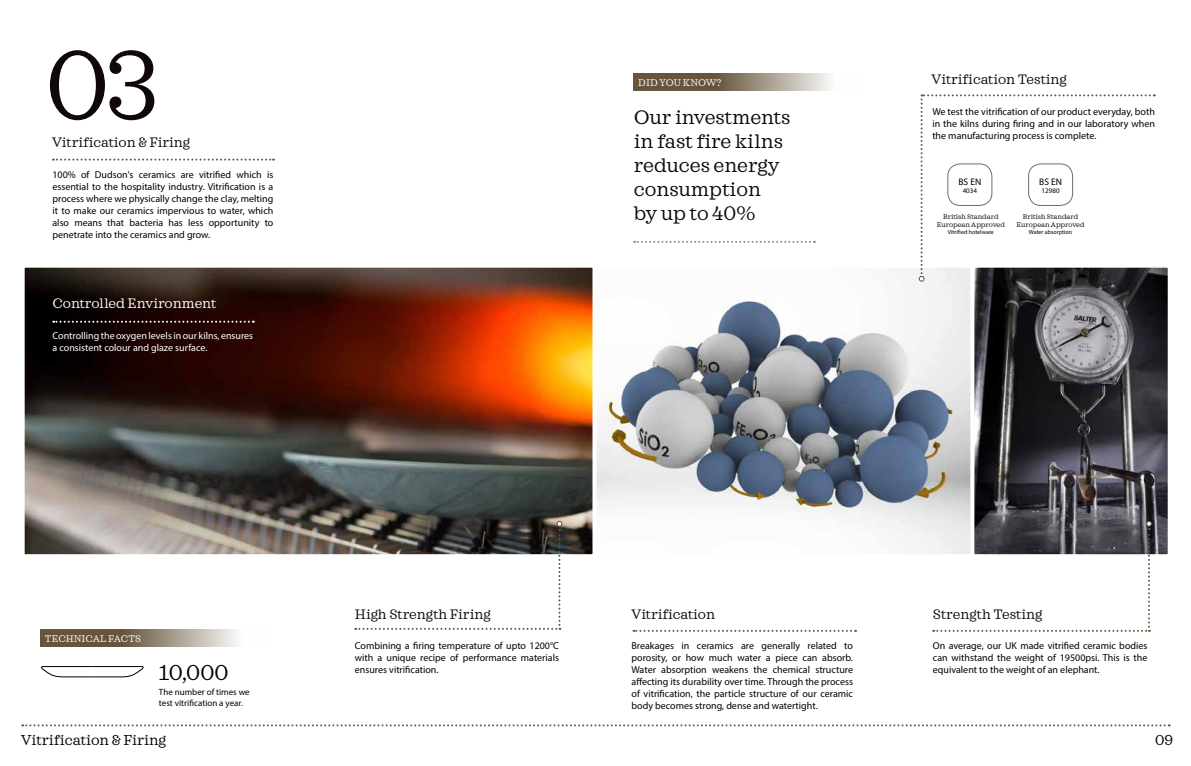
<style>
.page{position:relative;width:1191px;height:766px;background:#fff}
.page>*{position:absolute;margin:0;border:0;box-sizing:border-box;transform-origin:0 0}
.t1{font:100px "Sagona";color:#0f0708}
.t2{font:22px "Sagona";color:#000101}
.t3{font:20px/24px "Sagona";color:#0f0708}
.t4{font:14.7px "Sagona";color:#000}
.t5{font:14px "Sagona";color:#0f0708}
.t6{font:14px "Sagona";color:#fff}
.t7{font:10px/12px "Myriad Pro";color:#010000;text-align:justify}
.t8{font:10px/12px "Myriad Pro";color:#fffffe}
.t9{font:10px "Sagona";color:#fffffe}
.t10{font:9.5px "Myriad Pro";color:#000}
.t11{font:9px/10.8px "Myriad Pro";color:#000005}
.t12{font:7px/8.4px "Sagona";color:#000005;text-align:center}
.t13{font:7px "Myriad Pro";color:#000}
.t14{font:6px "Myriad Pro";color:#000005}
</style>
<div class="page">
<svg style="left:634px;top:73px;width:196px;height:17px;background:#8f8371"></svg>
<img style="left:26px;top:268px;width:565px;height:285px">
<div style="left:23px;top:265px;width:571px;height:291px;border:2px solid #fff"></div>
<svg style="left:53px;top:320px;width:201px;height:2px"></svg>
<img style="left:975px;top:268px;width:191px;height:285px">
<div style="left:972px;top:265px;width:197px;height:291px;border:2px solid #fff"></div>
<img style="left:597px;top:268px;width:372px;height:285px">
<div style="left:594px;top:265px;width:378px;height:291px;border:2px solid #fff"></div>
<svg style="left:633px;top:629px;width:223px;height:2px"></svg>
<svg style="left:918px;top:94px;width:236px;height:187px"></svg>
<svg style="left:933px;top:520px;width:218px;height:111px"></svg>
<svg style="left:355px;top:520px;width:207px;height:109px"></svg>
<svg style="left:634px;top:241px;width:181px;height:2px"></svg>
<svg style="left:53px;top:158px;width:221px;height:2px"></svg>
<svg style="left:22px;top:724px;width:1147px;height:2px"></svg>
<svg style="left:41px;top:666px;width:103px;height:11px"></svg>
<div style="left:947px;top:163px;width:45px;height:43px;border:1px solid #6d6e71;border-radius:12px"></div>
<div style="left:1028px;top:163px;width:45px;height:43px;border:1px solid #6d6e71;border-radius:12px"></div>
<svg style="left:41px;top:629px;width:196px;height:18px;background:#8f8371"></svg>
<h1 class="t1" style="left:45px;top:26px;width:115px">03</h1>
<h3 class="t5" style="left:52px;top:134px;width:140px">Vitrification &amp; Firing</h3>
<p class="t7" style="left:52px;top:168px;width:222px">100% of Dudson's ceramics are vitrified which is essential to the hospitality industry. Vitrification is a process where we physically change the clay, melting it to make our ceramics impervious to water, which also means that bacteria has less opportunity to penetrate into the ceramics and grow.</p>
<h3 class="t6" style="left:52px;top:294px;width:165px">Controlled Environment</h3>
<p class="t8" style="left:52px;top:329px;width:202px">Controlling the oxygen levels in our kilns, ensures a consistent colour and glaze surface.</p>
<p class="t9" style="left:638px;top:76px;width:30px">DID YOU</p>
<p class="t9" style="left:683px;top:76px;width:40px">KNOW?</p>
<h3 class="t3" style="left:634px;top:105px;width:158px">Our investments in fast fire kilns reduces energy consumption<br>by up to 40%</h3>
<h3 class="t5" style="left:931px;top:71px;width:137px">Vitrification Testing</h3>
<p class="t7" style="left:932px;top:106px;width:224px">We test the vitrification of our product everyday, both in the kilns during firing and in our laboratory when the manufacturing process is complete.</p>
<p class="t10" style="left:958px;top:175px;width:24px">BS EN</p>
<p class="t13" style="left:962px;top:186px;width:16px">4034</p>
<p class="t12" style="left:937px;top:212px;width:69px">British Standard<br>European Approved</p>
<p class="t14" style="left:948px;top:228px;width:48px">Vitrified hotelware</p>
<p class="t10" style="left:1039px;top:175px;width:24px">BS EN</p>
<p class="t13" style="left:1041px;top:186px;width:19px">12980</p>
<p class="t12" style="left:1016px;top:212px;width:69px">British Standard<br>European Approved</p>
<p class="t14" style="left:1029px;top:228px;width:45px">Water absorption</p>
<p class="t9" style="left:45px;top:632px;width:97px">TECHNICAL FACTS</p>
<h2 class="t2" style="left:159px;top:659px;width:71px">10,000</h2>
<p class="t11" style="left:159px;top:686px;width:92px">The number of times we test vitrification a year.</p>
<h3 class="t5" style="left:355px;top:605px;width:137px">High Strength Firing</h3>
<p class="t7" style="left:355px;top:639px;width:206px">Combining a firing temperature of upto 1200°C with a unique recipe of performance materials ensures vitrification.</p>
<h3 class="t5" style="left:631px;top:605px;width:85px">Vitrification</h3>
<p class="t7" style="left:631px;top:639px;width:223px">Breakages in ceramics are generally related to porosity, or how much water a piece can absorb.<br>Water absorption weakens the chemical structure affecting its durability over time. Through the process of vitrification, the particle structure of our ceramic body becomes strong, dense and watertight.</p>
<h3 class="t5" style="left:933px;top:605px;width:111px">Strength Testing</h3>
<p class="t7" style="left:933px;top:639px;width:216px">On average, our UK made vitrified ceramic bodies can withstand the weight of 19500psi. This is the equivalent to the weight of an elephant.</p>
<h3 class="t4" style="left:21px;top:730px;width:146px">Vitrification &amp; Firing</h3>
<h3 class="t4" style="left:1155px;top:730px;width:19px">09</h3>
</div>
